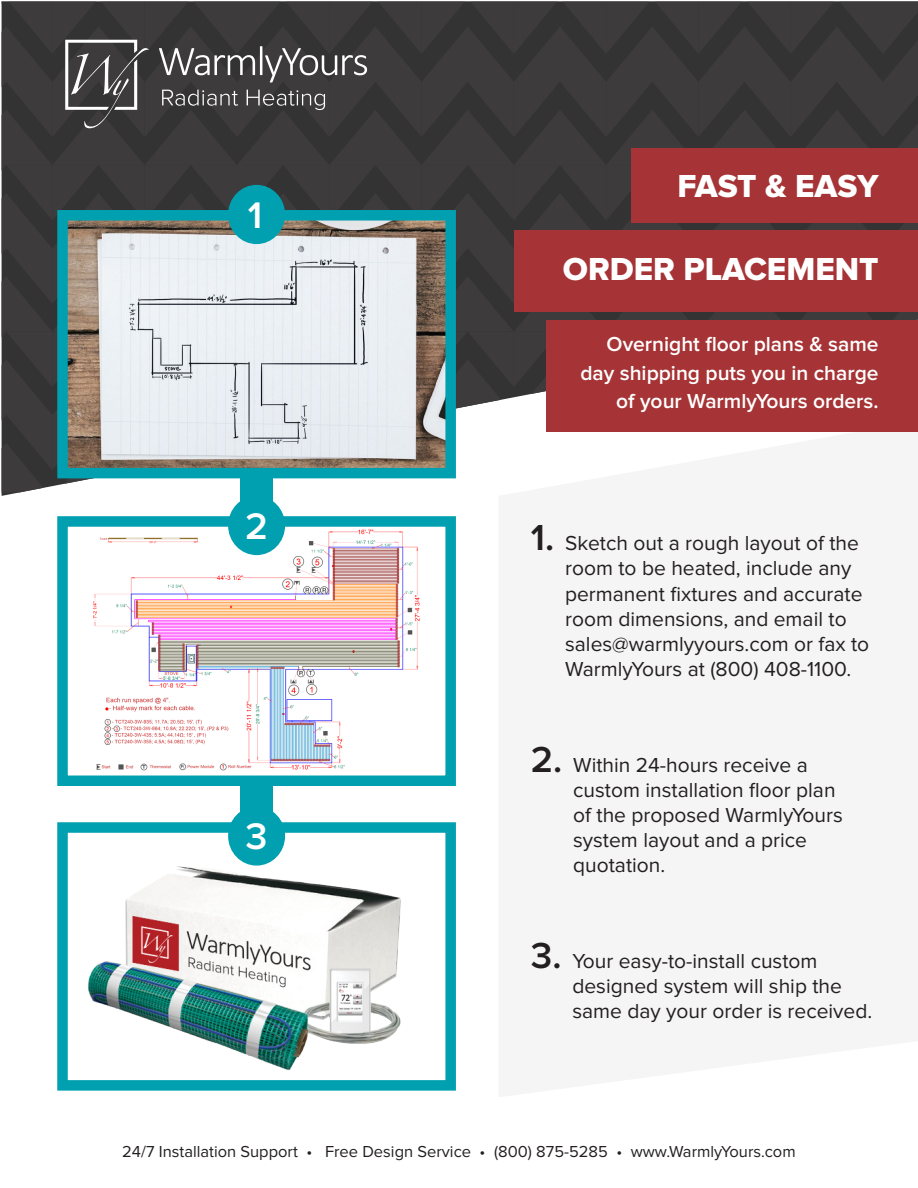
<style>
.page{position:relative;width:918px;height:1188px;background:#fff}
.page>*{position:absolute;margin:0;border:0;box-sizing:border-box;transform-origin:0 0}
.t1{font:600 38.4px "Proxima Nova";color:#fff}
.t2{font:33px "Proxima Nova Extrabld";color:#fff}
.t3{font:21px/25.2px "Proxima Nova";color:#231f20}
.t4{font:600 21px/28.5px "Proxima Nova";color:#fff;text-align:right}
.t5{font:16.5px "Proxima Nova";color:#231f20}
.s1{font-weight:600;font-size:37.5px}
</style>
<div class="page">
<div style="left:240px;top:332px;width:33px;height:607px;background:#00a0b0"></div>
<svg style="left:2px;top:2px;width:916px;height:490px"></svg>
<div style="left:631px;top:149px;width:287px;height:74px;background:#a63335"></div>
<div style="left:546px;top:320px;width:372px;height:112px;background:#a63335"></div>
<div style="left:514px;top:231px;width:404px;height:81px;background:#a63335"></div>
<img style="left:68px;top:221px;width:377px;height:246px">
<div style="left:57px;top:210px;width:399px;height:268px;border:10px solid #00a0b0"></div>
<img style="left:93px;top:529px;width:327px;height:246px">
<div style="left:57px;top:516px;width:399px;height:270px;border:10px solid #00a0b0"></div>
<img style="left:88px;top:834px;width:313px;height:236px">
<div style="left:57px;top:822px;width:399px;height:269px;border:10px solid #00a0b0"></div>
<div style="left:228px;top:496px;width:57px;height:59px;background:#00a0b0;border-radius:50%"></div>
<div style="left:228px;top:185px;width:57px;height:59px;background:#00a0b0;border-radius:50%"></div>
<div style="left:228px;top:806px;width:57px;height:60px;background:#00a0b0;border-radius:50%"></div>
<p class="t1" style="left:248px;top:193px;width:16px">1</p>
<p class="t1" style="left:245px;top:504px;width:24px">2</p>
<p class="t1" style="left:245px;top:814px;width:24px">3</p>
<p class="t2" style="left:677px;top:167px;width:203px">FAST &amp; EASY</p>
<p class="t2" style="left:563px;top:250px;width:317px">ORDER PLACEMENT</p>
<p class="t4" style="left:580px;top:330px;width:300px">Overnight floor plans &amp; same day shipping puts you in charge of your WarmlyYours orders.</p>
<p class="t3" style="left:565px;top:531px;width:306px;text-indent:-34px"><span class="s1">1.</span> Sketch out a rough layout of the room to be heated, include any permanent fixtures and accurate room dimensions, and email to sales@warmlyyours.com or fax to<br>WarmlyYours at (800) 408-1100.</p>
<p class="t3" style="left:573px;top:752px;width:271px;text-indent:-42px"><span class="s1">2.</span> Within 24-hours receive a custom installation floor plan of the proposed WarmlyYours system layout and a price quotation.</p>
<p class="t3" style="left:572px;top:949px;width:301px;text-indent:-42px"><span class="s1">3.</span> Your easy-to-install custom designed system will ship the same day your order is received.</p>
<p class="t5" style="left:122px;top:1142px;width:675px">24/7 Installation Support • Free Design Service • (800) 875-5285 • www.WarmlyYours.com</p>
</div>
